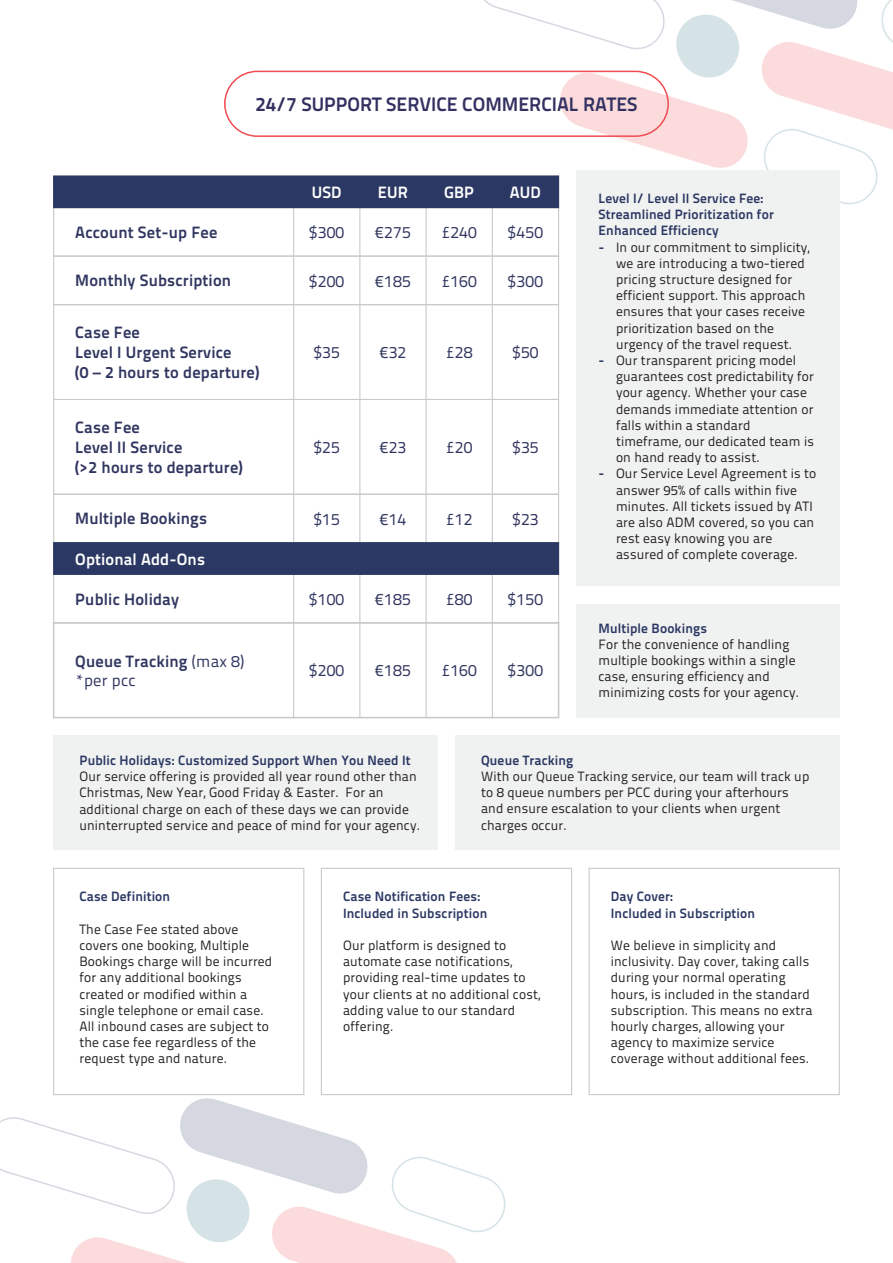
<style>
.page{position:relative;width:893px;height:1263px;background:#fff}
.page>*{position:absolute;margin:0;border:0;box-sizing:border-box;transform-origin:0 0}
.t1{font:700 19.5px "Titillium Text 22 L";color:#323161}
.t2{font:700 16.5px/19.6px "Titillium Text 22 L";letter-spacing:.01em;color:#303660}
.t3{font:16.5px "Titillium Text 22 L";letter-spacing:.01em;color:#303660}
.t4{font:700 16.5px "Titillium Text 22 L";letter-spacing:.01em;color:#fff}
.t5{font:13.5px/16.2px "Titillium Text 22 L";letter-spacing:.01em;color:#231f20}
.t6{font:700 13.5px/16.2px "Titillium Text 22 L";letter-spacing:.01em;color:#2b3863}
.s1{font-weight:400}
</style>
<div class="page">
<svg style="left:476px;top:0;width:417px;height:204px"></svg>
<svg style="left:0;top:1098px;width:505px;height:165px"></svg>
<div style="left:224px;top:71px;width:445px;height:66px;border:2px solid #ef4b50;border-radius:32px"></div>
<div style="left:576px;top:170px;width:263px;height:416px;background:#f0f1f1"></div>
<div style="left:576px;top:604px;width:263px;height:114px;background:#f0f1f1"></div>
<hr style="left:293px;top:176px;width:1px;height:542px;background:#cbcaca">
<hr style="left:359px;top:176px;width:1px;height:542px;background:#cbcaca">
<hr style="left:426px;top:176px;width:1px;height:542px;background:#cbcaca">
<hr style="left:492px;top:176px;width:1px;height:542px;background:#cbcaca">
<div style="left:53px;top:207px;width:506px;height:50px;border:1px solid #cbcaca"></div>
<div style="left:53px;top:256px;width:506px;height:49px;border:1px solid #cbcaca"></div>
<div style="left:53px;top:304px;width:506px;height:191px;border:1px solid #cbcaca"></div>
<div style="left:53px;top:494px;width:506px;height:49px;border:1px solid #cbcaca"></div>
<div style="left:53px;top:574px;width:506px;height:49px;border:1px solid #cbcaca"></div>
<div style="left:53px;top:622px;width:506px;height:96px;border:2px solid #cbcaca"></div>
<div style="left:53px;top:175px;width:506px;height:33px;background:#2b3863;border:1px solid #2c3863"></div>
<div style="left:53px;top:542px;width:506px;height:33px;background:#2b3863;border:1px solid #2c3863"></div>
<hr style="left:54px;top:399px;width:505px;height:1px;background:#cbcaca">
<div style="left:54px;top:736px;width:384px;height:114px;background:#f0f1f1"></div>
<div style="left:455px;top:736px;width:384px;height:114px;background:#f0f1f1"></div>
<div style="left:53px;top:868px;width:251px;height:227px;border:1px solid #cbcaca"></div>
<div style="left:321px;top:868px;width:251px;height:227px;border:1px solid #cbcaca"></div>
<div style="left:589px;top:868px;width:251px;height:227px;border:1px solid #cbcaca"></div>
<h1 class="t1" style="left:255px;top:89px;width:384px">24/7 SUPPORT SERVICE COMMERCIAL RATES</h1>
<p class="t4" style="left:312px;top:179px;width:31px">USD</p>
<p class="t4" style="left:378px;top:179px;width:32px">EUR</p>
<p class="t4" style="left:444px;top:179px;width:31px">GBP</p>
<p class="t4" style="left:510px;top:179px;width:33px">AUD</p>
<p class="t2" style="left:75px;top:221px;width:144px">Account Set-up Fee</p>
<p class="t3" style="left:309px;top:220px;width:37px">$300</p>
<p class="t3" style="left:375px;top:220px;width:37px">€275</p>
<p class="t3" style="left:441px;top:220px;width:37px">£240</p>
<p class="t3" style="left:508px;top:220px;width:37px">$450</p>
<p class="t2" style="left:75px;top:270px;width:157px">Monthly Subscription</p>
<p class="t3" style="left:309px;top:268px;width:37px">$200</p>
<p class="t3" style="left:375px;top:268px;width:37px">€185</p>
<p class="t3" style="left:441px;top:268px;width:37px">£160</p>
<p class="t3" style="left:508px;top:268px;width:37px">$300</p>
<p class="t2" style="left:75px;top:322px;width:186px">Case Fee<br>Level I Urgent Service<br>(0 – 2 hours to departure)</p>
<p class="t3" style="left:313px;top:340px;width:28px">$35</p>
<p class="t3" style="left:379px;top:340px;width:28px">€32</p>
<p class="t3" style="left:446px;top:340px;width:28px">£28</p>
<p class="t3" style="left:512px;top:340px;width:28px">$50</p>
<p class="t2" style="left:75px;top:416px;width:169px">Case Fee<br>Level II Service<br>(&gt;2 hours to departure)</p>
<p class="t3" style="left:313px;top:435px;width:28px">$25</p>
<p class="t3" style="left:379px;top:435px;width:28px">€23</p>
<p class="t3" style="left:446px;top:435px;width:28px">£20</p>
<p class="t3" style="left:512px;top:435px;width:28px">$35</p>
<p class="t2" style="left:75px;top:508px;width:134px">Multiple Bookings</p>
<p class="t3" style="left:313px;top:507px;width:28px">$15</p>
<p class="t3" style="left:379px;top:507px;width:28px">€14</p>
<p class="t3" style="left:446px;top:507px;width:28px">£12</p>
<p class="t3" style="left:512px;top:507px;width:28px">$23</p>
<p class="t4" style="left:75px;top:546px;width:131px">Optional Add-Ons</p>
<p class="t2" style="left:75px;top:588px;width:105px">Public Holiday</p>
<p class="t3" style="left:309px;top:587px;width:37px">$100</p>
<p class="t3" style="left:375px;top:587px;width:37px">€185</p>
<p class="t3" style="left:446px;top:587px;width:28px">£80</p>
<p class="t3" style="left:508px;top:587px;width:37px">$150</p>
<p class="t2" style="left:75px;top:650px;width:171px">Queue Tracking <span class="s1">(max 8) *per pcc</span></p>
<p class="t3" style="left:309px;top:658px;width:37px">$200</p>
<p class="t3" style="left:375px;top:658px;width:37px">€185</p>
<p class="t3" style="left:441px;top:658px;width:37px">£160</p>
<p class="t3" style="left:508px;top:658px;width:37px">$300</p>
<p class="t6" style="left:598px;top:189px;width:177px">Level I/ Level II Service Fee:<br>Streamlined Prioritization for<br>Enhanced Efficiency<br>-</p>
<p class="t5" style="left:616px;top:238px;width:202px">In our commitment to simplicity, we are introducing a two-tiered pricing structure designed for efficient support. This approach ensures that your cases receive prioritization based on the urgency of the travel request.<br>Our transparent pricing model guarantees cost predictability for your agency. Whether your case demands immediate attention or falls within a standard timeframe, our dedicated team is on hand ready to assist.<br>Our Service Level Agreement is to answer 95% of calls within five minutes. All tickets issued by ATI are also ADM covered, so you can rest easy knowing you are assured of complete coverage.</p>
<p class="t6" style="left:598px;top:351px;width:7px">-</p>
<p class="t6" style="left:598px;top:465px;width:7px">-</p>
<p class="t6" style="left:598px;top:619px;width:110px">Multiple Bookings</p>
<p class="t5" style="left:598px;top:635px;width:202px">For the convenience of handling multiple bookings within a single case, ensuring efficiency and minimizing costs for your agency.</p>
<p class="t6" style="left:79px;top:751px;width:333px">Public Holidays: Customized Support When You Need It</p>
<p class="t5" style="left:79px;top:768px;width:342px">Our service offering is provided all year round other than Christmas, New Year, Good Friday &amp; Easter. For an additional charge on each of these days we can provide uninterrupted service and peace of mind for your agency.</p>
<p class="t6" style="left:481px;top:751px;width:94px">Queue Tracking</p>
<p class="t5" style="left:481px;top:767px;width:330px">With our Queue Tracking service, our team will track up to 8 queue numbers per PCC during your afterhours and ensure escalation to your clients when urgent charges occur.</p>
<p class="t6" style="left:79px;top:888px;width:92px">Case Definition</p>
<p class="t5" style="left:79px;top:920px;width:194px">The Case Fee stated above covers one booking, Multiple<br>Bookings charge will be incurred for any additional bookings created or modified within a single telephone or email case.<br>All inbound cases are subject to the case fee regardless of the request type and nature.</p>
<p class="t6" style="left:343px;top:888px;width:146px">Case Notification Fees:<br>Included in Subscription</p>
<p class="t5" style="left:343px;top:936px;width:199px">Our platform is designed to automate case notifications, providing real-time updates to your clients at no additional cost, adding value to our standard offering.</p>
<p class="t6" style="left:611px;top:888px;width:146px">Day Cover:<br>Included in Subscription</p>
<p class="t5" style="left:611px;top:936px;width:203px">We believe in simplicity and inclusivity. Day cover, taking calls during your normal operating hours, is included in the standard subscription. This means no extra hourly charges, allowing your agency to maximize service coverage without additional fees.</p>
</div>
